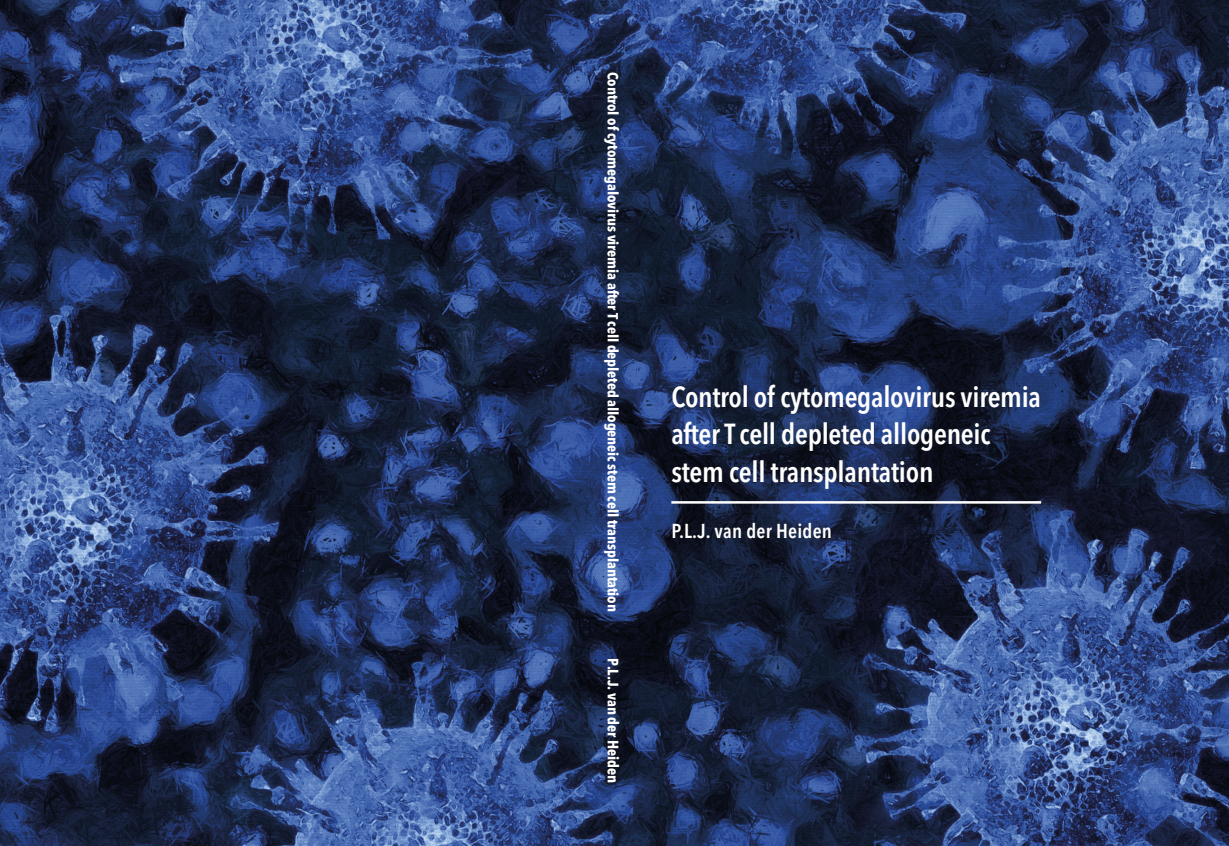
<style>
.page{position:relative;width:1229px;height:846px;background:#fff}
.page>*{position:absolute;margin:0;border:0;box-sizing:border-box;transform-origin:0 0}
.t1{font:600 condensed 28.75px/37.5px "Avenir Next LT Pro";letter-spacing:-.01em;color:#fff}
.t2{font:600 condensed 20px "Avenir Next LT Pro";letter-spacing:.01em;color:#fff}
.t3{font:700 condensed 15px "Avenir Next LT Pro";letter-spacing:-.01em;color:#fff}
.t4{font:700 condensed 14.5px "Avenir Next LT Pro";letter-spacing:-.01em;color:#fff}
</style>
<div class="page">
<img style="left:0;top:0;width:1228px;height:845px">
<hr style="left:671px;top:501px;width:370px;height:2px;background:#fff">
<p class="t4" style="left:622px;top:72px;width:541px;rotate:90deg">Control of cytomegalovirus viremia after T cell depleted allogeneic stem cell transplantation</p>
<p class="t3" style="left:622px;top:657px;width:126px;rotate:90deg">P.L.J. van der Heiden</p>
<p class="t1" style="left:671px;top:377px;width:371px">Control of cytomegalovirus viremia after T cell depleted allogeneic stem cell transplantation</p>
<p class="t2" style="left:671px;top:519px;width:162px">P.L.J. van der Heiden</p>
</div>
